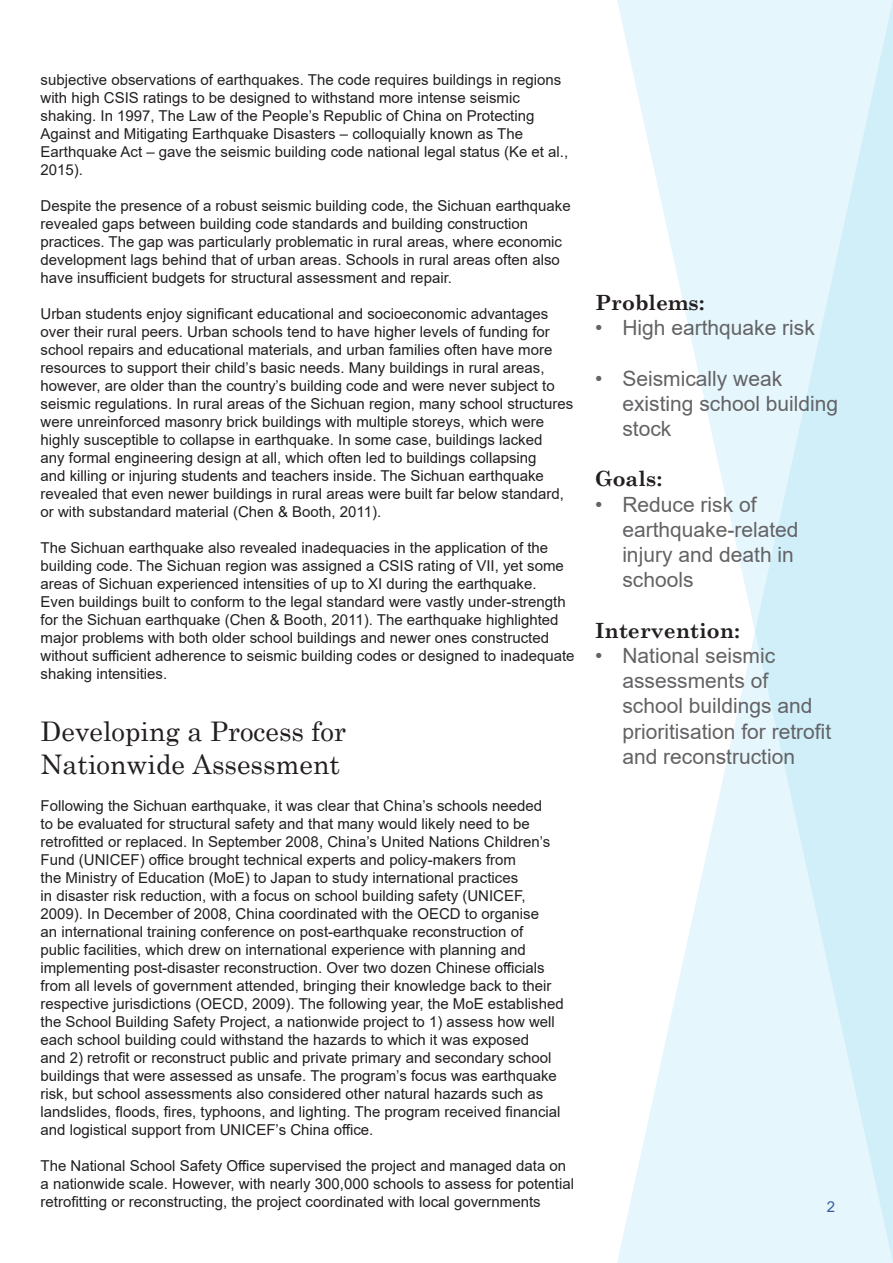
<style>
.page{position:relative;width:893px;height:1263px;background:#fff}
.page>*{position:absolute;margin:0;border:0;box-sizing:border-box;transform-origin:0 0}
.section_header{font:27px/32.4px "Century Schoolbook";color:#231f20}
.t1{font:21px/25.2px "Arial";color:#636366}
.Stats_Titles{font:700 21px "Century Schoolbook";color:#231f20}
.Body{font:15px/18px "Arial";color:#231f20}
.headers_and_footers{font:15px "Arial";color:#253f8e}
</style>
<div class="page">
<svg style="left:617px;top:0;width:276px;height:1263px;fill:#e5f6fc"></svg>
<p class="Body" style="left:40px;top:71px;width:529px">subjective observations of earthquakes. The code requires buildings in regions with high CSIS ratings to be designed to withstand more intense seismic shaking. In 1997, The Law of the People’s Republic of China on Protecting Against and Mitigating Earthquake Disasters – colloquially known as The Earthquake Act – gave the seismic building code national legal status (Ke et al., 2015).</p>
<p class="Body" style="left:40px;top:197px;width:532px">Despite the presence of a robust seismic building code, the Sichuan earthquake revealed gaps between building code standards and building construction practices. The gap was particularly problematic in rural areas, where economic development lags behind that of urban areas. Schools in rural areas often also have insufficient budgets for structural assessment and repair.</p>
<p class="Body" style="left:40px;top:305px;width:534px">Urban students enjoy significant educational and socioeconomic advantages over their rural peers. Urban schools tend to have higher levels of funding for school repairs and educational materials, and urban families often have more resources to support their child’s basic needs. Many buildings in rural areas, however, are older than the country’s building code and were never subject to seismic regulations. In rural areas of the Sichuan region, many school structures were unreinforced masonry brick buildings with multiple storeys, which were highly susceptible to collapse in earthquake. In some case, buildings lacked<br>any formal engineering design at all, which often led to buildings collapsing<br>and killing or injuring students and teachers inside. The Sichuan earthquake revealed that even newer buildings in rural areas were built far below standard, or with substandard material (Chen &amp; Booth, 2011).</p>
<p class="Body" style="left:40px;top:539px;width:536px">The Sichuan earthquake also revealed inadequacies in the application of the building code. The Sichuan region was assigned a CSIS rating of VII, yet some areas of Sichuan experienced intensities of up to XI during the earthquake.<br>Even buildings built to conform to the legal standard were vastly under-strength for the Sichuan earthquake (Chen &amp; Booth, 2011). The earthquake highlighted major problems with both older school buildings and newer ones constructed without sufficient adherence to seismic building codes or designed to inadequate shaking intensities.</p>
<p class="section_header" style="left:40px;top:713px;width:307px">Developing a Process for<br>Nationwide Assessment</p>
<p class="Body" style="left:40px;top:796px;width:525px">Following the Sichuan earthquake, it was clear that China’s schools needed<br>to be evaluated for structural safety and that many would likely need to be retrofitted or replaced. In September 2008, China’s United Nations Children’s Fund (UNICEF) office brought technical experts and policy-makers from<br>the Ministry of Education (MoE) to Japan to study international practices<br>in disaster risk reduction, with a focus on school building safety (UNICEF, 2009). In December of 2008, China coordinated with the OECD to organise<br>an international training conference on post-earthquake reconstruction of public facilities, which drew on international experience with planning and implementing post-disaster reconstruction. Over two dozen Chinese officials from all levels of government attended, bringing their knowledge back to their respective jurisdictions (OECD, 2009). The following year, the MoE established the School Building Safety Project, a nationwide project to 1) assess how well each school building could withstand the hazards to which it was exposed<br>and 2) retrofit or reconstruct public and private primary and secondary school buildings that were assessed as unsafe. The program’s focus was earthquake risk, but school assessments also considered other natural hazards such as landslides, floods, fires, typhoons, and lighting. The program received financial and logistical support from UNICEF’s China office.</p>
<p class="Body" style="left:40px;top:1156px;width:535px">The National School Safety Office supervised the project and managed data on a nationwide scale. However, with nearly 300,000 schools to assess for potential retrofitting or reconstructing, the project coordinated with local governments</p>
<p class="Stats_Titles" style="left:595px;top:286px;width:111px">Problems:</p>
<p class="t1" style="left:595px;top:315px;width:221px">• High earthquake risk</p>
<p class="t1" style="left:622px;top:366px;width:217px;text-indent:-27px">• Seismically weak existing school building stock</p>
<p class="Stats_Titles" style="left:595px;top:463px;width:68px">Goals:</p>
<p class="t1" style="left:622px;top:492px;width:178px;text-indent:-27px">• Reduce risk of earthquake-related injury and death in schools</p>
<p class="Stats_Titles" style="left:595px;top:614px;width:146px">Intervention:</p>
<p class="t1" style="left:622px;top:643px;width:210px;text-indent:-27px">• National seismic assessments of school buildings and prioritisation for retrofit and reconstruction</p>
<p class="headers_and_footers" style="left:827px;top:1196px;width:10px">2</p>
</div>
